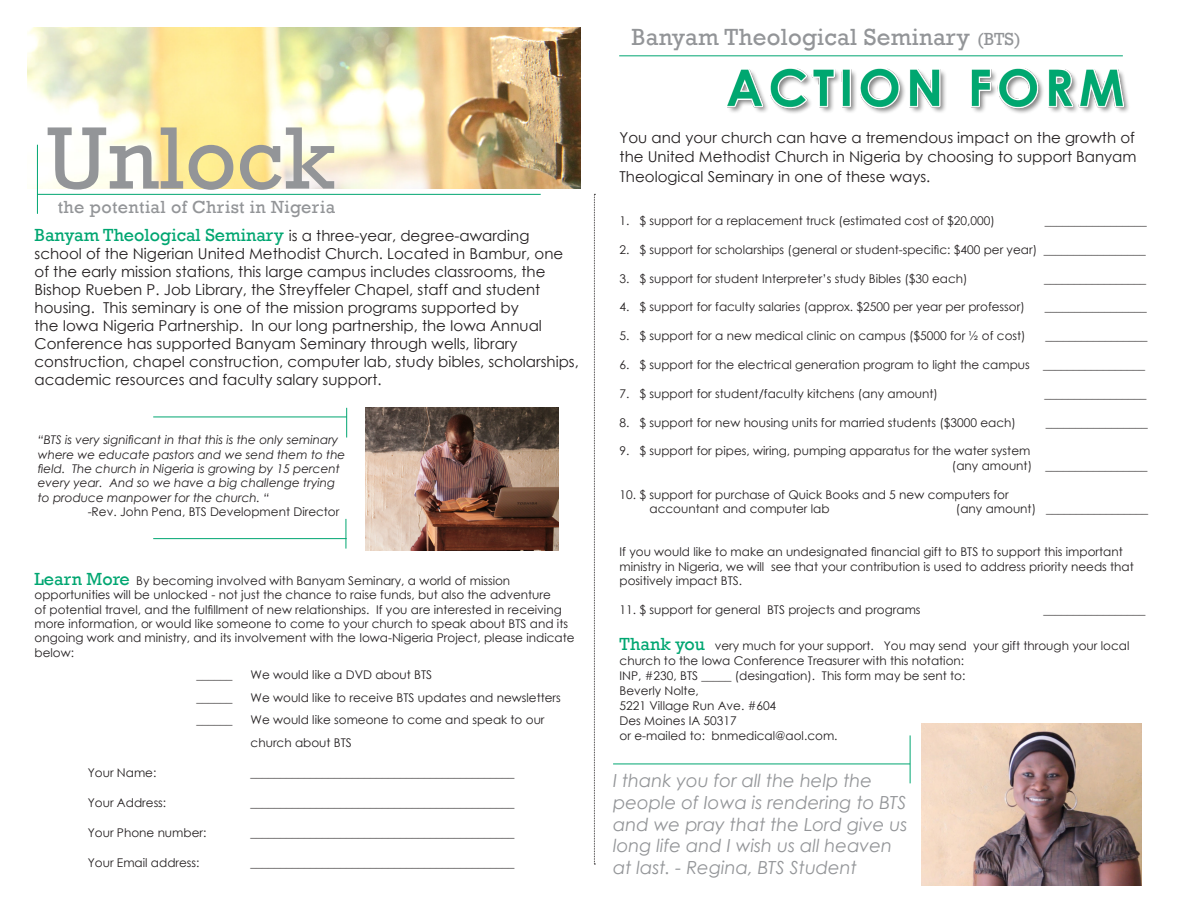
<style>
.page{position:relative;width:1188px;height:918px;background:#fff}
.page>*{position:absolute;margin:0;border:0;box-sizing:border-box;transform-origin:0 0}
.t1{font:90px "Rockwell";color:#939598}
.t2{font:24px "Rockwell";letter-spacing:.01em;color:#939598}
.t3{font:italic 18px/21.6px "Century Gothic";color:#939598}
.t4{font:18px "Rockwell";letter-spacing:.02em;color:#939598}
.t5{font:15px/18px "Century Gothic";color:#231f20;text-align:justify}
.t6{font:12px/14.4px "Century Gothic";color:#231f20}
.t7{font:italic 12px/14.4px "Century Gothic";color:#231f20}
.s1{font-family:"Rockwell";font-size:18px;color:#00a671}
.s2{font-size:18px}
</style>
<div class="page">
<img style="left:922px;top:724px;width:220px;height:162px">
<hr style="left:619px;top:55px;width:504px;height:1px;background:#00a671">
<img style="left:727px;top:68px;width:402px;height:45px">
<hr style="left:613px;top:764px;width:297px;height:1px;background:#00a671">
<hr style="left:910px;top:735px;width:1px;height:48px;background:#00a671">
<img style="left:365px;top:408px;width:193px;height:142px">
<img style="left:27px;top:27px;width:553px;height:162px">
<hr style="left:37px;top:145px;width:1px;height:69px;background:#00a671">
<hr style="left:37px;top:194px;width:504px;height:1px;background:#00a671">
<hr style="left:153px;top:417px;width:194px;height:1px;background:#00a671">
<hr style="left:153px;top:538px;width:194px;height:1px;background:#00a671">
<hr style="left:346px;top:408px;width:1px;height:30px;background:#00a671">
<hr style="left:346px;top:519px;width:1px;height:30px;background:#00a671">
<svg style="left:594px;top:194px;width:1px;height:671px"></svg>
<p class="t1" style="left:46px;top:106px;width:290px">Unlock</p>
<p class="t4" style="left:58px;top:197px;width:279px">the potential of Christ in Nigeria</p>
<p class="t5" style="left:35px;top:227px;width:546px;text-align:left"><span class="s1">Banyam Theological Seminary</span> is a three-year, degree-awarding school of the Nigerian United Methodist Church. Located in Bambur, one of the early mission stations, this large campus includes classrooms, the Bishop Rueben P. Job Library, the Streyffeler Chapel, staff and student housing. This seminary is one of the mission programs supported by<br>the Iowa Nigeria Partnership. In our long partnership, the Iowa Annual Conference has supported Banyam Seminary through wells, library construction, chapel construction, computer lab, study bibles, scholarships, academic resources and faculty salary support.</p>
<p class="t7" style="left:38px;top:432px;width:309px">“BTS is very significant in that this is the only seminary where we educate pastors and we send them to the field. The church in Nigeria is growing by 15 percent every year. And so we have a big challenge trying to produce manpower for the church. “</p>
<p class="t6" style="left:88px;top:504px;width:253px">-Rev. John Pena, BTS Development Director</p>
<p class="t6" style="left:35px;top:573px;width:542px"><span class="s1">Learn More</span> By becoming involved with Banyam Seminary, a world of mission opportunities will be unlocked - not just the chance to raise funds, but also the adventure<br>of potential travel, and the fulfillment of new relationships. If you are interested in receiving more information, or would like someone to come to your church to speak about BTS and its ongoing work and ministry, and its involvement with the Iowa-Nigeria Project, please indicate below:</p>
<p class="t6" style="left:197px;top:668px;width:37px">______</p>
<p class="t6" style="left:251px;top:668px;width:183px">We would like a DVD about BTS</p>
<p class="t6" style="left:88px;top:765px;width:70px">Your Name:</p>
<p class="t6" style="left:88px;top:795px;width:80px">Your Address:</p>
<p class="t6" style="left:197px;top:690px;width:37px">______</p>
<p class="t6" style="left:251px;top:690px;width:312px">We would like to receive BTS updates and newsletters</p>
<p class="t6" style="left:197px;top:713px;width:37px">______</p>
<p class="t6" style="left:251px;top:713px;width:296px">We would like someone to come and speak to our</p>
<p class="t6" style="left:251px;top:735px;width:103px">church about BTS</p>
<p class="t6" style="left:251px;top:765px;width:265px">____________________________________________</p>
<p class="t6" style="left:251px;top:795px;width:265px">____________________________________________</p>
<p class="t6" style="left:88px;top:825px;width:120px">Your Phone number:</p>
<p class="t6" style="left:88px;top:855px;width:113px">Your Email address:</p>
<p class="t6" style="left:251px;top:825px;width:265px">____________________________________________</p>
<p class="t6" style="left:251px;top:855px;width:265px">____________________________________________</p>
<p class="t2" style="left:631px;top:23px;width:391px">Banyam Theological Seminary <span class="s2">(BTS)</span></p>
<p class="t5" style="left:620px;top:127px;width:519px;line-height:19.5px">You and your church can have a tremendous impact on the growth of the United Methodist Church in Nigeria by choosing to support Banyam Theological Seminary in one of these ways.</p>
<p class="t6" style="left:620px;top:213px;width:377px">1. $ support for a replacement truck (estimated cost of $20,000)</p>
<p class="t6" style="left:1045px;top:213px;width:103px">_________________</p>
<p class="t6" style="left:620px;top:242px;width:528px">2. $ support for scholarships (general or student-specific: $400 per year) _________________</p>
<p class="t6" style="left:620px;top:271px;width:350px">3. $ support for student Interpreter’s study Bibles ($30 each)</p>
<p class="t6" style="left:1044px;top:271px;width:103px">_________________</p>
<p class="t6" style="left:620px;top:300px;width:407px">4. $ support for faculty salaries (approx. $2500 per year per professor)</p>
<p class="t6" style="left:1045px;top:300px;width:103px">_________________</p>
<p class="t6" style="left:620px;top:329px;width:408px">5. $ support for a new medical clinic on campus ($5000 for ½ of cost)</p>
<p class="t6" style="left:1046px;top:329px;width:103px">_________________</p>
<p class="t6" style="left:620px;top:357px;width:527px">6. $ support for the electrical generation program to light the campus _________________</p>
<p class="t6" style="left:620px;top:386px;width:320px">7. $ support for student/faculty kitchens (any amount)</p>
<p class="t6" style="left:1044px;top:386px;width:103px">_________________</p>
<p class="t6" style="left:620px;top:415px;width:398px">8. $ support for new housing units for married students ($3000 each)</p>
<p class="t6" style="left:1046px;top:415px;width:103px">_________________</p>
<p class="t6" style="left:620px;top:444px;width:412px">9. $ support for pipes, wiring, pumping apparatus for the water system</p>
<p class="t6" style="left:952px;top:458px;width:197px">(any amount) _________________</p>
<p class="t6" style="left:620px;top:487px;width:391px">10. $ support for purchase of Quick Books and 5 new computers for</p>
<p class="t6" style="left:650px;top:501px;width:182px">accountant and computer lab</p>
<p class="t6" style="left:956px;top:501px;width:194px">(any amount) _________________</p>
<p class="t6" style="left:620px;top:545px;width:516px">If you would like to make an undesignated financial gift to BTS to support this important ministry in Nigeria, we will see that your contribution is used to address priority needs that positively impact BTS.</p>
<p class="t6" style="left:620px;top:602px;width:303px">11. $ support for general BTS projects and programs</p>
<p class="t6" style="left:1044px;top:602px;width:103px">_________________</p>
<p class="t6" style="left:620px;top:638px;width:511px;line-height:15px"><span class="s1">Thank you</span> very much for your support. You may send your gift through your local church to the Iowa Conference Treasurer with this notation:</p>
<p class="t6" style="left:620px;top:668px;width:347px">INP, #230, BTS _____ (desingation). This form may be sent to:</p>
<p class="t6" style="left:620px;top:683px;width:81px">Beverly Nolte,</p>
<p class="t6" style="left:620px;top:698px;width:158px">5221 Village Run Ave. #604</p>
<p class="t6" style="left:620px;top:713px;width:119px">Des Moines IA 50317</p>
<p class="t6" style="left:620px;top:728px;width:220px">or e-mailed to: bnmedical@aol.com.</p>
<p class="t3" style="left:613px;top:770px;width:296px">I thank you for all the help the people of Iowa is rendering to BTS and we pray that the Lord give us long life and I wish us all heaven at last. - Regina, BTS Student</p>
</div>
